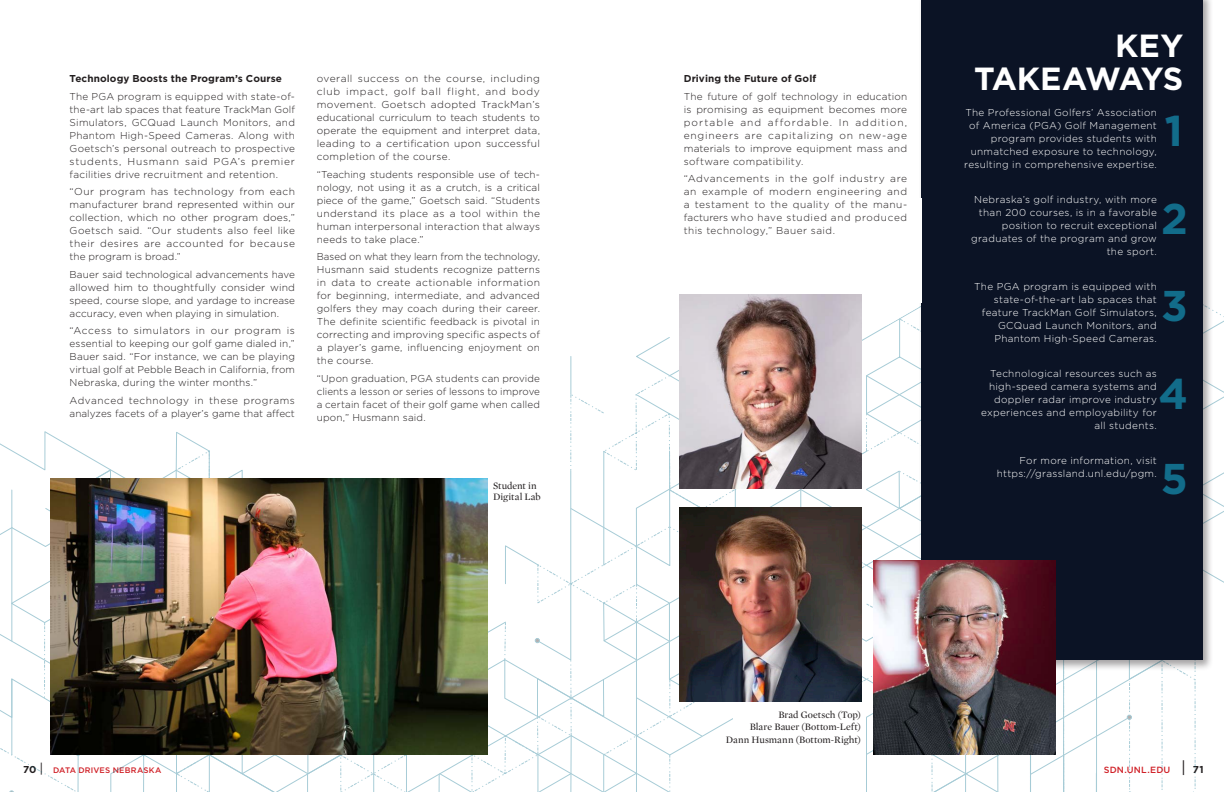
<style>
.page{position:relative;width:1224px;height:792px;background:#fff}
.page>*{position:absolute;margin:0;border:0;box-sizing:border-box;transform-origin:0 0}
.Story__Text_Boxes{font:700 43px "Gotham";color:#126c8a}
.Story__Text_Boxes-2{font:700 32px "Gotham";letter-spacing:-.05em;color:#fff}
.Story__Text_Boxes-3{font:700 32px "Gotham";letter-spacing:-.02em;color:#fff}
.Story__Text_Boxes-4{font:300 10px/13px "Gotham";letter-spacing:.02em;color:#231f20;text-align:justify}
.Story__Text_Boxes-5{font:300 10px/13px "Gotham";letter-spacing:.03em;color:#fff;text-align:right}
.Story__Text_Boxes-6{font:10px/11px "Mercury Display";color:#231f20}
.Story__Text_Boxes-7{font:700 10px "Gotham";letter-spacing:.01em;color:#231f20}
.t1{font:500 9px "Gotham";letter-spacing:.02em;color:#d02027}
.t2{font:500 8px "Gotham";letter-spacing:.025em;color:#d02027}
.s1{font-weight:700;font-size:10px;color:#231f20}
.s2{font-weight:400;font-size:13px;color:#231f20}
.s3{font-weight:400;font-size:16px;color:#231f20}
</style>
<div class="page">
<div style="left:922px;top:0;width:281px;height:660px;background:#0b1325"></div>
<img style="left:0;top:89px;width:1224px;height:703px">
<p class="Story__Text_Boxes-7" style="left:70px;top:72px;width:214px">Technology Boosts the Program’s Course</p>
<p class="Story__Text_Boxes-4" style="left:70px;top:90px;width:227px">The PGA program is equipped with state-of&shy;the-art lab spaces that feature TrackMan Golf Simulators, GCQuad Launch Monitors, and Phantom High-Speed Cameras. Along with Goetsch’s personal outreach to prospective students, Husmann said PGA’s premier facilities drive recruitment and retention.</p>
<p class="Story__Text_Boxes-4" style="left:70px;top:185px;width:227px">“Our program has technology from each manufacturer brand represented within our collection, which no other program does,” Goetsch said. “Our students also feel like their desires are accounted for because the program is broad.”</p>
<p class="Story__Text_Boxes-4" style="left:70px;top:268px;width:227px">Bauer said technological advancements have allowed him to thoughtfully consider wind speed, course slope, and yardage to increase accuracy, even when playing in simulation.</p>
<p class="Story__Text_Boxes-4" style="left:70px;top:324px;width:227px">“Access to simulators in our program is essential to keeping our golf game dialed in,” Bauer said. “For instance, we can be playing virtual golf at Pebble Beach in California, from Nebraska, during the winter months.”</p>
<p class="Story__Text_Boxes-4" style="left:70px;top:394px;width:227px">Advanced technology in these programs analyzes facets of a player’s game that affect</p>
<p class="Story__Text_Boxes-4" style="left:317px;top:72px;width:225px">overall success on the course, including club impact, golf ball flight, and body movement. Goetsch adopted TrackMan’s educational curriculum to teach students to operate the equipment and interpret data, leading to a certification upon successful completion of the course.</p>
<p class="Story__Text_Boxes-4" style="left:317px;top:168px;width:225px">“Teaching students responsible use of tech&shy;nology, not using it as a crutch, is a critical piece of the game,” Goetsch said. “Students understand its place as a tool within the human interpersonal interaction that always needs to take place.”</p>
<p class="Story__Text_Boxes-4" style="left:317px;top:250px;width:225px">Based on what they learn from the technology, Husmann said students recognize patterns in data to create actionable information for beginning, intermediate, and advanced golfers they may coach during their career.<br>The definite scientific feedback is pivotal in correcting and improving specific aspects of a player’s game, influencing enjoyment on the course.</p>
<p class="Story__Text_Boxes-4" style="left:317px;top:372px;width:225px">“Upon graduation, PGA students can provide clients a lesson or series of lessons to improve a certain facet of their golf game when called upon,” Husmann said.</p>
<p class="Story__Text_Boxes-6" style="left:493px;top:480px;width:49px">Student in<br>Digital Lab</p>
<p class="Story__Text_Boxes-7" style="left:684px;top:72px;width:134px">Driving the Future of Golf</p>
<p class="Story__Text_Boxes-4" style="left:684px;top:90px;width:225px">The future of golf technology in education</p>
<p class="Story__Text_Boxes-4" style="left:684px;top:103px;width:225px">is promising as equipment becomes more portable and affordable. In addition, engineers are capitalizing on new-age materials to improve equipment mass and software compatibility.</p>
<p class="Story__Text_Boxes-4" style="left:684px;top:172px;width:225px">“Advancements in the golf industry are an example of modern engineering and a testament to the quality of the manu&shy;facturers who have studied and produced this technology,” Bauer said.</p>
<p class="Story__Text_Boxes-3" style="left:1115px;top:25px;width:70px">KEY</p>
<p class="Story__Text_Boxes-2" style="left:974px;top:58px;width:211px">TAKEAWAYS</p>
<p class="Story__Text_Boxes-5" style="left:964px;top:105px;width:194px">The Professional Golfers’ Association of America (PGA) Golf Management program provides students with unmatched exposure to technology, resulting in comprehensive expertise.</p>
<p class="Story__Text_Boxes-5" style="left:971px;top:192px;width:187px">Nebraska’s golf industry, with more than 200 courses, is in a favorable position to recruit exceptional graduates of the program and grow the sport.</p>
<p class="Story__Text_Boxes-5" style="left:974px;top:279px;width:184px">The PGA program is equipped with state-of-the-art lab spaces that feature TrackMan Golf Simulators,<br>GCQuad Launch Monitors, and<br>Phantom High-Speed Cameras.</p>
<p class="Story__Text_Boxes-5" style="left:981px;top:366px;width:177px">Technological resources such as high-speed camera systems and doppler radar improve industry experiences and employability for all students.</p>
<p class="Story__Text_Boxes-5" style="left:997px;top:453px;width:162px">For more information, visit https://grassland.unl.edu/pgm.</p>
<p class="Story__Text_Boxes" style="left:1165px;top:102px;width:20px">1</p>
<p class="Story__Text_Boxes" style="left:1161px;top:190px;width:28px">2</p>
<p class="Story__Text_Boxes" style="left:1161px;top:277px;width:28px">3</p>
<p class="Story__Text_Boxes" style="left:1158px;top:365px;width:31px">4</p>
<p class="Story__Text_Boxes" style="left:1161px;top:450px;width:29px">5</p>
<p class="Story__Text_Boxes-6" style="left:778px;top:709px;width:84px">Brad Goetsch (Top)</p>
<p class="Story__Text_Boxes-6" style="left:750px;top:721px;width:113px">Blare Bauer (Bottom-Left)</p>
<p class="Story__Text_Boxes-6" style="left:726px;top:734px;width:136px">Dann Husmann (Bottom-Right)</p>
<p class="t2" style="left:23px;top:765px;width:140px"><span class="s1">70</span> <span class="s2">|</span> DATA DRIVES NEBRASKA</p>
<p class="t1" style="left:1104px;top:764px;width:101px">SDN.UNL.EDU <span class="s3">|</span> <span class="s1">71</span></p>
</div>
